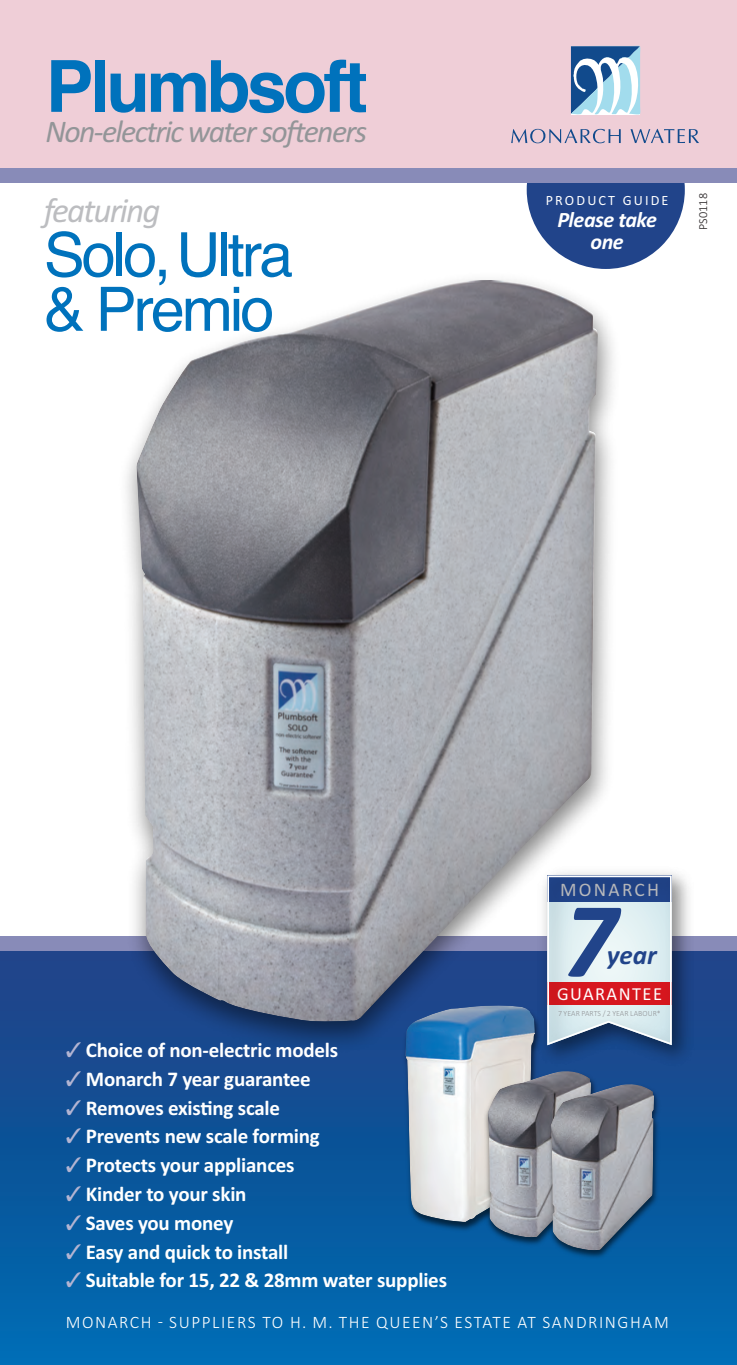
<style>
.page{position:relative;width:737px;height:1365px;background:#fff}
.page>*{position:absolute;margin:0;border:0;box-sizing:border-box;transform-origin:0 0}
.t1{font:italic 700 108.5px "Calibri";color:#21448a}
.t2{font:700 71.75px "Helvetica";letter-spacing:-.05em;color:#0072bc}
.t3{font:61.25px/54.6px "Helvetica";letter-spacing:-.05em;color:#0072bc}
.t4{font:italic 35px "Calibri";letter-spacing:-.05em;color:#bcbdc0}
.t5{font:italic 31.68px "Calibri";letter-spacing:-.05em;color:#939598}
.t6{font:italic 700 27.12px "Calibri";color:#21448a}
.t7{font:italic 700 22.05px/21.2px "Calibri";letter-spacing:-.02em;color:#fff;text-align:center}
.t8{font:700 21px "Calibri";letter-spacing:-.01em;color:#fff}
.t9{font:19.25px "Calibri";letter-spacing:.12em;color:#bcbdc0}
.t10{font:18.38px "Calibri";letter-spacing:.08em;color:#fff}
.t11{font:300 17.5px "Calibri";letter-spacing:.09em;color:#fff}
.t12{font:14.17px "Calibri";letter-spacing:.15em;color:#fff}
.t13{font:300 12.25px "Calibri";color:#231f20}
.t14{font:300 7.88px "Calibri";letter-spacing:.01em;color:#939598}
.s1{color:#b3b4d2}
</style>
<div class="page">
<div style="left:0;top:0;width:737px;height:177px;background:#efced7"></div>
<div style="left:0;top:943px;width:737px;height:421px;background:linear-gradient(to bottom,#213f84,#006bb2)"></div>
<div style="left:526px;top:183px;width:159px;height:41px;background:#21448a"></div>
<div style="left:0;top:168px;width:737px;height:15px;background:#888bb8"></div>
<img style="left:376px;top:1121px;width:92px;height:130px">
<img style="left:405px;top:1121px;width:63px;height:100px">
<div style="left:0;top:936px;width:737px;height:15px;background:#888bb8"></div>
<img style="left:677px;top:874px;width:20px;height:197px">
<img style="left:63px;top:218px;width:614px;height:903px">
<img style="left:136px;top:279px;width:462px;height:743px">
<svg style="left:571px;top:45px;width:70px;height:70px"></svg>
<svg style="left:511px;top:129px;width:109px;height:14px"></svg>
<svg style="left:630px;top:129px;width:69px;height:14px"></svg>
<img style="left:468px;top:1057px;width:134px;height:200px">
<img style="left:487px;top:1070px;width:53px;height:167px">
<img style="left:540px;top:1070px;width:143px;height:200px">
<img style="left:550px;top:1083px;width:104px;height:167px">
<h2 class="t2" style="left:46px;top:45px;width:324px">Plumbsoft</h2>
<h3 class="t5" style="left:46px;top:113px;width:323px">Non-electric water softeners</h3>
<h3 class="t4" style="left:44px;top:189px;width:118px">featuring</h3>
<h3 class="t3" style="left:44px;top:228px;width:251px">Solo,Ultra &amp; Premio</h3>
<p class="t12" style="left:546px;top:191px;width:124px">PRODUCT GUIDE</p>
<p class="t7" style="left:557px;top:209px;width:101px">Please take one</p>
<p class="t13" style="left:695px;top:230px;width:38px;rotate:-90deg">PS0118</p>
<p class="t8" style="left:66px;top:1037px;width:274px"><span class="s1">✓</span> Choice of non-electric models</p>
<p class="t8" style="left:66px;top:1066px;width:246px"><span class="s1">✓</span> Monarch 7 year guarantee</p>
<p class="t8" style="left:66px;top:1094px;width:216px"><span class="s1">✓</span> Removes existing scale</p>
<p class="t8" style="left:66px;top:1123px;width:255px"><span class="s1">✓</span> Prevents new scale forming</p>
<p class="t8" style="left:66px;top:1152px;width:230px"><span class="s1">✓</span> Protects your appliances</p>
<p class="t8" style="left:66px;top:1181px;width:182px"><span class="s1">✓</span> Kinder to your skin</p>
<p class="t8" style="left:66px;top:1210px;width:169px"><span class="s1">✓</span> Saves you money</p>
<p class="t8" style="left:66px;top:1238px;width:224px"><span class="s1">✓</span> Easy and quick to install</p>
<p class="t8" style="left:66px;top:1267px;width:382px"><span class="s1">✓</span> Suitable for 15, 22 &amp; 28mm water supplies</p>
<p class="t9" style="left:560px;top:877px;width:101px">MONARCH</p>
<h1 class="t1" style="left:562px;top:875px;width:56px">7</h1>
<p class="t6" style="left:606px;top:938px;width:51px">year</p>
<p class="t10" style="left:557px;top:982px;width:107px">GUARANTEE</p>
<p class="t14" style="left:558px;top:1008px;width:104px">7 YEAR PARTS / 2 YEAR LABOUR*</p>
<p class="t11" style="left:66px;top:1311px;width:604px">MONARCH - SUPPLIERS TO H. M. THE QUEEN’S ESTATE AT SANDRINGHAM</p>
</div>
